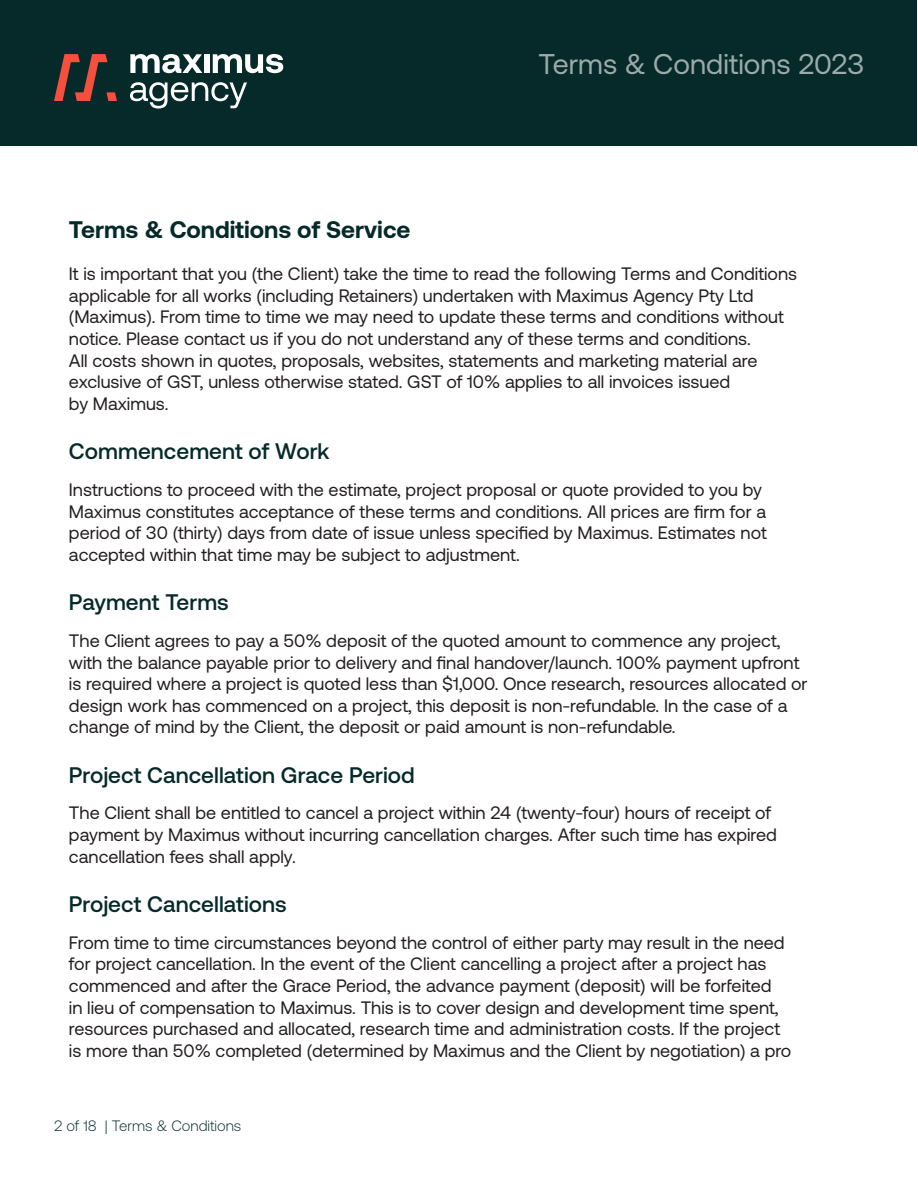
<style>
.page{position:relative;width:918px;height:1188px;background:#fff}
.page>*{position:absolute;margin:0;border:0;box-sizing:border-box;transform-origin:0 0}
.t1{font:28.5px "Aeonik";color:#9baaaa}
.t2{font:700 24px "Aeonik";color:#062a29}
.t3{font:500 22.5px "Aeonik";color:#062a29}
.t4{font:18px/21.6px "Aeonik";color:#231f20}
.t5{font:300 15px "Aeonik";color:#062a29}
</style>
<div class="page">
<div style="left:1px;top:0;width:916px;height:146px;background:#062a29"></div>
<svg style="left:54px;top:54px;width:63px;height:47px"></svg>
<svg style="left:130px;top:54px;width:72px;height:19px"></svg>
<div style="left:204px;top:54px;width:5px;height:19px;background:#fff"></div>
<svg style="left:213px;top:54px;width:70px;height:19px"></svg>
<svg style="left:130px;top:82px;width:117px;height:27px"></svg>
<p class="t2" style="left:69px;top:215px;width:343px">Terms &amp; Conditions of Service</p>
<h1 class="t1" style="left:538px;top:48px;width:327px">Terms &amp; Conditions 2023</h1>
<p class="t4" style="left:69px;top:263px;width:730px">It is important that you (the Client) take the time to read the following Terms and Conditions applicable for all works (including Retainers) undertaken with Maximus Agency Pty Ltd (Maximus). From time to time we may need to update these terms and conditions without notice. Please contact us if you do not understand any of these terms and conditions.<br>All costs shown in quotes, proposals, websites, statements and marketing material are exclusive of GST, unless otherwise stated. GST of 10% applies to all invoices issued<br>by Maximus.</p>
<h3 class="t3" style="left:69px;top:439px;width:262px">Commencement of Work</h3>
<p class="t4" style="left:69px;top:479px;width:699px">Instructions to proceed with the estimate, project proposal or quote provided to you by Maximus constitutes acceptance of these terms and conditions. All prices are firm for a period of 30 (thirty) days from date of issue unless specified by Maximus. Estimates not accepted within that time may be subject to adjustment.</p>
<h3 class="t3" style="left:69px;top:590px;width:161px">Payment Terms</h3>
<p class="t4" style="left:69px;top:630px;width:740px">The Client agrees to pay a 50% deposit of the quoted amount to commence any project, with the balance payable prior to delivery and final handover/launch. 100% payment upfront is required where a project is quoted less than $1,000. Once research, resources allocated or design work has commenced on a project, this deposit is non-refundable. In the case of a change of mind by the Client, the deposit or paid amount is non-refundable.</p>
<h3 class="t3" style="left:69px;top:762px;width:347px">Project Cancellation Grace Period</h3>
<p class="t4" style="left:69px;top:802px;width:709px">The Client shall be entitled to cancel a project within 24 (twenty-four) hours of receipt of payment by Maximus without incurring cancellation charges. After such time has expired cancellation fees shall apply.</p>
<h3 class="t3" style="left:69px;top:892px;width:219px">Project Cancellations</h3>
<p class="t4" style="left:69px;top:932px;width:724px">From time to time circumstances beyond the control of either party may result in the need for project cancellation. In the event of the Client cancelling a project after a project has commenced and after the Grace Period, the advance payment (deposit) will be forfeited<br>in lieu of compensation to Maximus. This is to cover design and development time spent, resources purchased and allocated, research time and administration costs. If the project is more than 50% completed (determined by Maximus and the Client by negotiation) a pro</p>
<p class="t5" style="left:54px;top:1117px;width:189px">2 of 18 | Terms &amp; Conditions</p>
</div>
